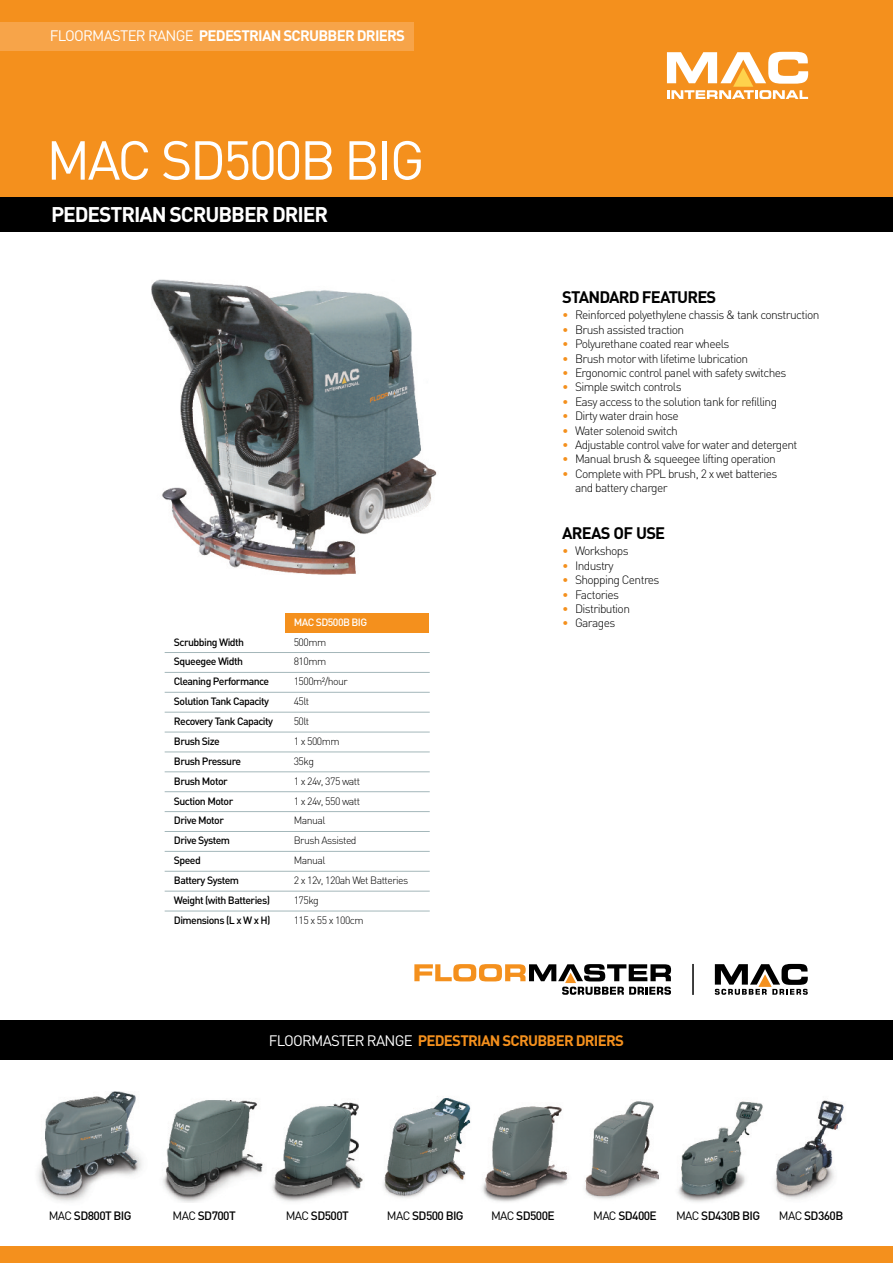
<style>
.page{position:relative;width:893px;height:1263px;background:#fff}
.page>*{position:absolute;margin:0;border:0;box-sizing:border-box;transform-origin:0 0}
.t1{font:54px "DIN";letter-spacing:-.05em;color:#fff}
.t2{font:700 21px "DIN";letter-spacing:-.05em;color:#fff}
.t3{font:700 16.5px "DIN";letter-spacing:-.05em;color:#000}
.t4{font:700 15px "DIN";letter-spacing:-.05em;color:#fff}
.t5{font:700 15px "DIN";letter-spacing:-.05em;color:#f4901d}
.t6{font:300 12px/14.4px "DIN";letter-spacing:-.05em;color:#000}
.t7{font:500 12px "DIN";letter-spacing:-.05em;color:#000}
.t8{font:500 10.5px "DIN";letter-spacing:-.05em;color:#000}
.t9{font:300 10.5px "DIN";letter-spacing:-.05em;color:#000}
.t10{font:500 10.5px "DIN";letter-spacing:-.05em;color:#fff}
.s1{font-weight:400}
.s2{color:#f4901d}
.s3{font-weight:400;color:#fff}
</style>
<div class="page">
<div style="left:0;top:0;width:893px;height:232px;background:#f4901d"></div>
<svg style="left:667px;top:52px;width:141px;height:47px"></svg>
<div style="left:0;top:198px;width:893px;height:34px;background:#000"></div>
<div style="left:0;top:23px;width:414px;height:28px;background:#f7a449"></div>
<svg style="left:414px;top:964px;width:257px;height:31px"></svg>
<svg style="left:715px;top:964px;width:93px;height:31px"></svg>
<hr style="left:692px;top:964px;width:2px;height:31px;background:#000">
<div style="left:0;top:1020px;width:893px;height:40px;background:#000"></div>
<img style="left:272px;top:1102px;width:91px;height:100px">
<img style="left:482px;top:1106px;width:86px;height:96px">
<img style="left:584px;top:1101px;width:75px;height:98px">
<img style="left:383px;top:1096px;width:88px;height:102px">
<img style="left:678px;top:1101px;width:85px;height:101px">
<img style="left:775px;top:1100px;width:69px;height:99px">
<div style="left:0;top:1246px;width:893px;height:17px;background:#f4901d"></div>
<img style="left:37px;top:1092px;width:105px;height:110px">
<img style="left:162px;top:1100px;width:101px;height:103px">
<img style="left:152px;top:279px;width:285px;height:296px">
<div style="left:285px;top:613px;width:144px;height:19px;background:#f4901d"></div>
<hr style="left:165px;top:652px;width:265px;height:1px;background:#a4b7ba">
<hr style="left:165px;top:672px;width:265px;height:1px;background:#a4b7ba">
<hr style="left:165px;top:692px;width:265px;height:1px;background:#a4b7ba">
<hr style="left:165px;top:712px;width:265px;height:1px;background:#a4b7ba">
<hr style="left:165px;top:732px;width:265px;height:1px;background:#a4b7ba">
<hr style="left:165px;top:751px;width:265px;height:1px;background:#a4b7ba">
<hr style="left:165px;top:771px;width:265px;height:1px;background:#a4b7ba">
<hr style="left:165px;top:791px;width:265px;height:1px;background:#a4b7ba">
<hr style="left:165px;top:811px;width:265px;height:1px;background:#a4b7ba">
<hr style="left:165px;top:831px;width:265px;height:1px;background:#a4b7ba">
<hr style="left:165px;top:851px;width:265px;height:1px;background:#a4b7ba">
<hr style="left:165px;top:871px;width:265px;height:1px;background:#a4b7ba">
<hr style="left:165px;top:891px;width:265px;height:1px;background:#a4b7ba">
<hr style="left:165px;top:911px;width:265px;height:1px;background:#a4b7ba">
<p class="t4" style="left:50px;top:31px;width:357px"><span class="s1">FLOORMASTER RANGE</span> PEDESTRIAN SCRUBBER DRIERS</p>
<h1 class="t1" style="left:46px;top:141px;width:380px">MAC SD500B BIG</h1>
<h2 class="t2" style="left:51px;top:207px;width:279px">PEDESTRIAN SCRUBBER DRIER</h2>
<p class="t10" style="left:294px;top:616px;width:75px">MAC SD500B BIG</p>
<p class="t8" style="left:174px;top:636px;width:72px">Scrubbing Width</p>
<p class="t9" style="left:294px;top:636px;width:34px">500mm</p>
<p class="t8" style="left:174px;top:655px;width:71px">Squeegee Width</p>
<p class="t9" style="left:294px;top:656px;width:34px">810mm</p>
<p class="t8" style="left:174px;top:675px;width:97px">Cleaning Performance</p>
<p class="t9" style="left:294px;top:675px;width:56px">1500m²/hour</p>
<p class="t8" style="left:174px;top:695px;width:97px">Solution Tank Capacity</p>
<p class="t9" style="left:294px;top:695px;width:17px">45lt</p>
<p class="t8" style="left:174px;top:715px;width:101px">Recovery Tank Capacity</p>
<p class="t9" style="left:294px;top:715px;width:17px">50lt</p>
<p class="t8" style="left:174px;top:735px;width:47px">Brush Size</p>
<p class="t9" style="left:294px;top:735px;width:48px">1 x 500mm</p>
<p class="t8" style="left:174px;top:755px;width:69px">Brush Pressure</p>
<p class="t9" style="left:294px;top:755px;width:22px">35kg</p>
<p class="t8" style="left:174px;top:775px;width:55px">Brush Motor</p>
<p class="t9" style="left:294px;top:775px;width:68px">1 x 24v, 375 watt</p>
<p class="t8" style="left:174px;top:795px;width:61px">Suction Motor</p>
<p class="t9" style="left:294px;top:795px;width:68px">1 x 24v, 550 watt</p>
<p class="t8" style="left:174px;top:815px;width:52px">Drive Motor</p>
<p class="t9" style="left:294px;top:815px;width:33px">Manual</p>
<p class="t8" style="left:174px;top:834px;width:58px">Drive System</p>
<p class="t9" style="left:294px;top:835px;width:64px">Brush Assisted</p>
<p class="t8" style="left:174px;top:854px;width:29px">Speed</p>
<p class="t9" style="left:294px;top:854px;width:33px">Manual</p>
<p class="t8" style="left:174px;top:874px;width:67px">Battery System</p>
<p class="t9" style="left:294px;top:874px;width:116px">2 x 12v, 120ah Wet Batteries</p>
<p class="t8" style="left:174px;top:894px;width:98px">Weight (with Batteries)</p>
<p class="t9" style="left:294px;top:894px;width:27px">175kg</p>
<p class="t8" style="left:174px;top:914px;width:98px">Dimensions (L x W x H)</p>
<p class="t9" style="left:294px;top:914px;width:72px">115 x 55 x 100cm</p>
<h3 class="t3" style="left:562px;top:291px;width:156px">STANDARD FEATURES</h3>
<p class="t6" style="left:562px;top:308px;width:259px"><span class="s2">•</span> Reinforced polyethylene chassis &amp; tank construction</p>
<p class="t6" style="left:562px;top:322px;width:124px"><span class="s2">•</span> Brush assisted traction</p>
<p class="t6" style="left:562px;top:336px;width:169px"><span class="s2">•</span> Polyurethane coated rear wheels</p>
<p class="t6" style="left:562px;top:351px;width:187px"><span class="s2">•</span> Brush motor with lifetime lubrication</p>
<p class="t6" style="left:562px;top:365px;width:226px"><span class="s2">•</span> Ergonomic control panel with safety switches</p>
<p class="t6" style="left:562px;top:380px;width:121px"><span class="s2">•</span> Simple switch controls</p>
<p class="t6" style="left:562px;top:394px;width:216px"><span class="s2">•</span> Easy access to the solution tank for refilling</p>
<p class="t6" style="left:562px;top:408px;width:118px"><span class="s2">•</span> Dirty water drain hose</p>
<p class="t6" style="left:562px;top:423px;width:117px"><span class="s2">•</span> Water solenoid switch</p>
<p class="t6" style="left:562px;top:437px;width:237px"><span class="s2">•</span> Adjustable control valve for water and detergent</p>
<p class="t6" style="left:562px;top:452px;width:215px"><span class="s2">•</span> Manual brush &amp; squeegee lifting operation</p>
<p class="t6" style="left:575px;top:466px;width:204px;text-indent:-13px"><span class="s2">•</span> Complete with PPL brush, 2 x wet batteries and battery charger</p>
<h3 class="t3" style="left:562px;top:527px;width:104px">AREAS OF USE</h3>
<p class="t6" style="left:562px;top:544px;width:68px"><span class="s2">•</span> Workshops</p>
<p class="t6" style="left:562px;top:558px;width:53px"><span class="s2">•</span> Industry</p>
<p class="t6" style="left:562px;top:572px;width:99px"><span class="s2">•</span> Shopping Centres</p>
<p class="t6" style="left:562px;top:587px;width:58px"><span class="s2">•</span> Factories</p>
<p class="t6" style="left:562px;top:601px;width:69px"><span class="s2">•</span> Distribution</p>
<p class="t6" style="left:562px;top:616px;width:54px"><span class="s2">•</span> Garages</p>
<p class="t5" style="left:269px;top:1035px;width:357px"><span class="s3">FLOORMASTER RANGE</span> PEDESTRIAN SCRUBBER DRIERS</p>
<p class="t7" style="left:49px;top:1209px;width:84px"><span class="s1">MAC</span> SD800T BIG</p>
<p class="t7" style="left:173px;top:1209px;width:65px"><span class="s1">MAC</span> SD700T</p>
<p class="t7" style="left:286px;top:1209px;width:65px"><span class="s1">MAC</span> SD500T</p>
<p class="t7" style="left:387px;top:1209px;width:78px"><span class="s1">MAC</span> SD500 BIG</p>
<p class="t7" style="left:491px;top:1209px;width:65px"><span class="s1">MAC</span> SD500E</p>
<p class="t7" style="left:593px;top:1209px;width:65px"><span class="s1">MAC</span> SD400E</p>
<p class="t7" style="left:676px;top:1209px;width:86px"><span class="s1">MAC</span> SD430B BIG</p>
<p class="t7" style="left:779px;top:1209px;width:66px"><span class="s1">MAC</span> SD360B</p>
</div>
